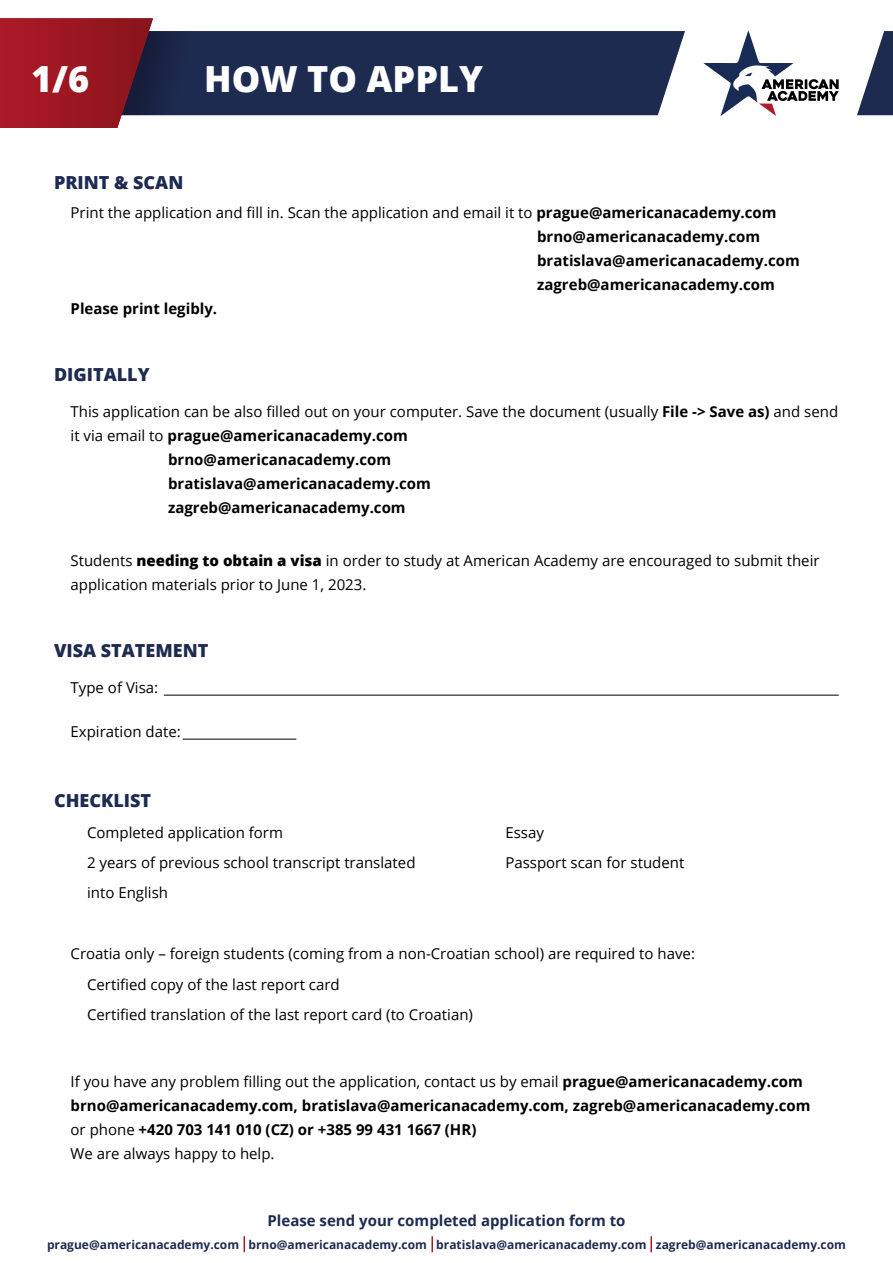
<style>
.page{position:relative;width:893px;height:1263px;background:#fff}
.page>*{position:absolute;margin:0;border:0;box-sizing:border-box;transform-origin:0 0}
.t1{font:800 36px "Open Sans";color:#fff}
.t2{font:800 18px "Open Sans";color:#1e2b51}
.t3{font:15px/30px "Open Sans";color:#000}
.t4{font:700 15px/24px "Open Sans";color:#000}
.t5{font:700 15px "Open Sans";color:#1e2b51}
.t6{font:700 12px "Open Sans";color:#1e2b51}
.s1{font-weight:700}
.s2{font-weight:400}
.s3{font-weight:800}
</style>
<div class="page">
<div style="left:153px;top:31px;width:532px;height:84px;background:#1e2b51"></div>
<svg style="left:703px;top:30px;width:136px;height:86px"></svg>
<svg style="left:0;top:18px;width:153px;height:110px;background:#931e2a"></svg>
<svg style="left:857px;top:31px;width:36px;height:84px"></svg>
<svg style="left:244px;top:1236px;width:1px;height:16px"></svg>
<svg style="left:431px;top:1236px;width:2px;height:16px"></svg>
<svg style="left:650px;top:1236px;width:2px;height:16px"></svg>
<hr style="left:183px;top:739px;width:113px;height:1px;background:#000">
<hr style="left:164px;top:695px;width:675px;height:1px;background:#000">
<h1 class="t1" style="left:31px;top:51px;width:60px">1/6</h1>
<h1 class="t1" style="left:204px;top:52px;width:280px">HOW TO APPLY</h1>
<p class="t2" style="left:54px;top:169px;width:131px">PRINT &amp; SCAN</p>
<p class="t3" style="left:71px;top:197px;width:707px">Print the application and fill in. Scan the application and email it to <span class="s1">prague@americanacademy.com</span></p>
<p class="t4" style="left:537px;top:224px;width:225px">brno@americanacademy.com</p>
<p class="t4" style="left:537px;top:248px;width:264px">bratislava@americanacademy.com</p>
<p class="t4" style="left:537px;top:272px;width:239px">zagreb@americanacademy.com</p>
<p class="t4" style="left:71px;top:296px;width:148px">Please print legibly.</p>
<p class="t2" style="left:54px;top:360px;width:97px">DIGITALLY</p>
<p class="t3" style="left:71px;top:396px;width:769px">This application can be also filled out on your computer. Save the document (usually <span class="s1">File -&gt; Save as)</span> and send</p>
<p class="t4" style="left:71px;top:423px;width:339px"><span class="s2">it via email to</span> prague@americanacademy.com</p>
<p class="t4" style="left:168px;top:447px;width:225px">brno@americanacademy.com</p>
<p class="t4" style="left:168px;top:471px;width:264px">bratislava@americanacademy.com</p>
<p class="t4" style="left:168px;top:495px;width:239px">zagreb@americanacademy.com</p>
<p class="t3" style="left:71px;top:548px;width:750px;line-height:24px">Students <span class="s3">needing to obtain a visa</span> in order to study at American Academy are encouraged to submit their application materials prior to June 1, 2023.</p>
<p class="t2" style="left:54px;top:637px;width:156px">VISA STATEMENT</p>
<p class="t3" style="left:71px;top:672px;width:89px">Type of Visa:</p>
<p class="t3" style="left:71px;top:716px;width:112px">Expiration date:</p>
<p class="t2" style="left:54px;top:786px;width:99px">CHECKLIST</p>
<p class="t3" style="left:87px;top:817px;width:330px">Completed application form<br>2 years of previous school transcript translated into English</p>
<p class="t3" style="left:505px;top:817px;width:180px">Essay<br>Passport scan for student</p>
<p class="t3" style="left:71px;top:938px;width:626px">Croatia only – foreign students (coming from a non-Croatian school) are required to have:</p>
<p class="t3" style="left:87px;top:969px;width:387px">Certified copy of the last report card<br>Certified translation of the last report card (to Croatian)</p>
<p class="t4" style="left:71px;top:1069px;width:741px"><span class="s2">If you have any problem filling out the application, contact us by email</span> prague@americanacademy.com brno@americanacademy.com, bratislava@americanacademy.com, zagreb@americanacademy.com <span class="s2">or phone</span> +420 703 141 010 (CZ) or +385 99 431 1667 (HR)<br><span class="s2">We are always happy to help.</span></p>
<p class="t5" style="left:267px;top:1210px;width:359px">Please send your completed application form to</p>
<p class="t6" style="left:47px;top:1236px;width:800px">prague@americanacademy.com brno@americanacademy.com bratislava@americanacademy.com zagreb@americanacademy.com</p>
</div>
